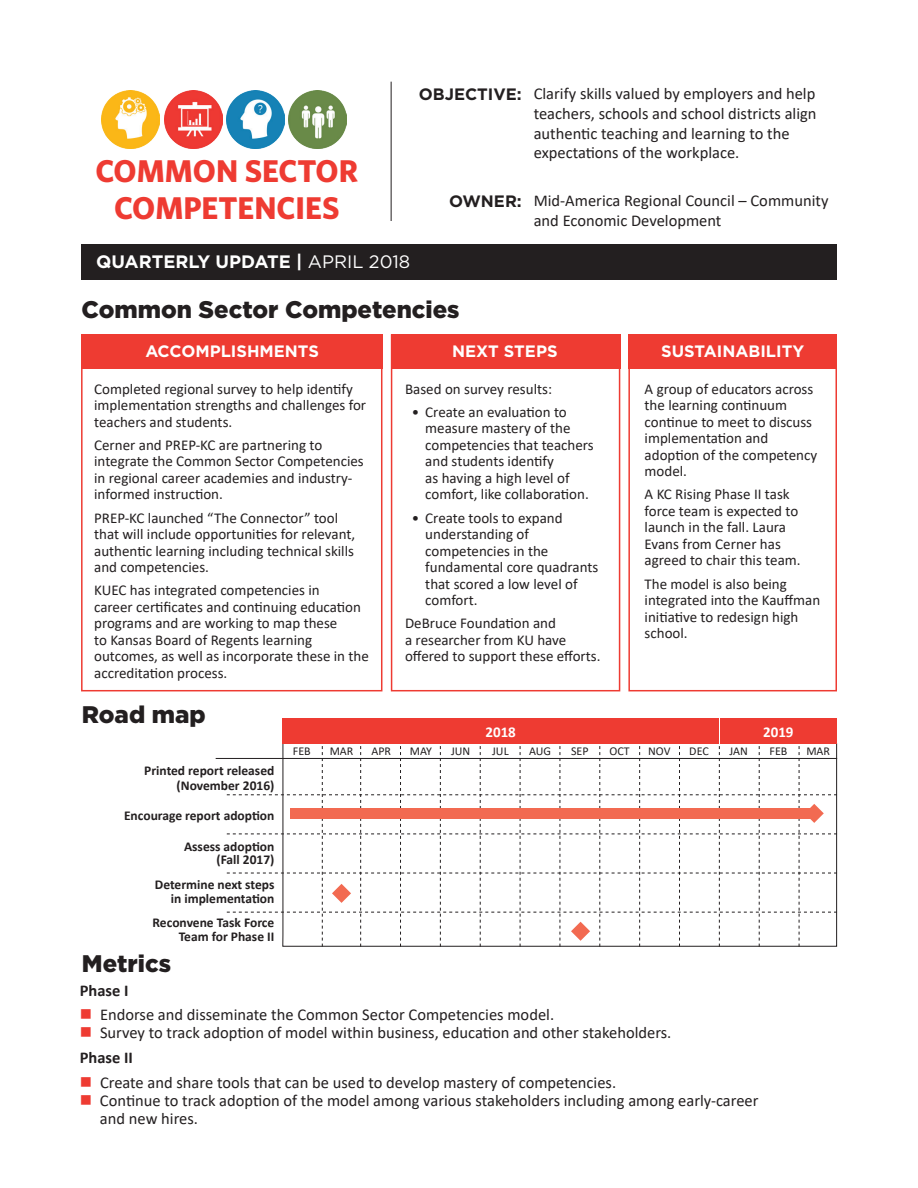
<style>
.page{position:relative;width:918px;height:1188px;background:#fff}
.page>*{position:absolute;margin:0;border:0;box-sizing:border-box;transform-origin:0 0}
.t1{font:700 31.5px/37.8px "Whitney";color:#ee3b32;text-align:center}
.t2{font:900 24px "Gotham HTF";color:#231f20}
.t3{font:700 18px "Gotham HTF";color:#fff}
.t4{font:16.5px/19.8px "Calibri";color:#231f20}
.t5{font:700 16.5px "Gotham HTF";color:#fff}
.t6{font:700 16.5px "Gotham HTF";color:#231f20}
.t7{font:700 16.5px "Calibri";color:#231f20}
.t8{font:15px/16.5px "Calibri";color:#231f20}
.t9{font:700 15px "Calibri";color:#fff}
.t10{font:700 13.5px/13.5px "Calibri";color:#231f20;text-align:right}
.t11{font:12px "Calibri";color:#231f20}
.s1{font-weight:400}
</style>
<div class="page">
<div style="left:391px;top:334px;width:229px;height:357px;border:2px solid #ee3b32"></div>
<div style="left:81px;top:334px;width:301px;height:357px;border:2px solid #ee3b32"></div>
<div style="left:81px;top:334px;width:301px;height:35px;background:#ee3b32"></div>
<div style="left:391px;top:334px;width:229px;height:35px;background:#ee3b32"></div>
<div style="left:628px;top:334px;width:209px;height:35px;background:#ee3b32"></div>
<hr style="left:391px;top:82px;width:1px;height:139px;background:#231f20">
<div style="left:81px;top:245px;width:756px;height:35px;background:#231f20"></div>
<div style="left:628px;top:334px;width:209px;height:357px;border:2px solid #ee3b32"></div>
<hr style="left:216px;top:758px;width:621px;height:1px;background:#231f20">
<img style="left:164px;top:90px;width:58px;height:58px">
<img style="left:226px;top:90px;width:58px;height:58px">
<img style="left:288px;top:90px;width:58px;height:58px">
<img style="left:102px;top:90px;width:58px;height:58px">
<svg style="left:227px;top:718px;width:610px;height:229px"></svg>
<p class="t6" style="left:419px;top:85px;width:105px">OBJECTIVE:</p>
<h1 class="t1" style="left:95px;top:151px;width:264px">COMMON SECTOR<br>COMPETENCIES</h1>
<p class="t3" style="left:96px;top:252px;width:316px">QUARTERLY UPDATE | <span class="s1">APRIL 2018</span></p>
<p class="t6" style="left:449px;top:192px;width:74px">OWNER:</p>
<h2 class="t2" style="left:81px;top:296px;width:380px">Common Sector Competencies</h2>
<p class="t4" style="left:534px;top:83px;width:284px">Clarify skills valued by employers and help teachers, schools and school districts align authentic teaching and learning to the expectations of the workplace.</p>
<p class="t4" style="left:534px;top:190px;width:296px">Mid-America Regional Council – Community and Economic Development</p>
<p class="t5" style="left:145px;top:342px;width:175px">ACCOMPLISHMENTS</p>
<p class="t5" style="left:452px;top:342px;width:107px">NEXT STEPS</p>
<p class="t5" style="left:661px;top:342px;width:144px">SUSTAINABILITY</p>
<p class="t8" style="left:94px;top:380px;width:273px">Completed regional survey to help identify implementation strengths and challenges for teachers and students.</p>
<p class="t8" style="left:94px;top:436px;width:271px">Cerner and PREP-KC are partnering to integrate the Common Sector Competencies in regional career academies and industry&shy;informed instruction.</p>
<p class="t8" style="left:94px;top:509px;width:263px">PREP-KC launched “The Connector” tool that will include opportunities for relevant, authentic learning including technical skills and competencies.</p>
<p class="t8" style="left:94px;top:582px;width:276px">KUEC has integrated competencies in<br>career certificates and continuing education programs and are working to map these<br>to Kansas Board of Regents learning outcomes, as well as incorporate these in the accreditation process.</p>
<h2 class="t2" style="left:82px;top:700px;width:125px">Road map</h2>
<p class="t8" style="left:405px;top:380px;width:149px">Based on survey results:</p>
<p class="t8" style="left:425px;top:403px;width:170px;text-indent:-14px">• Create an evaluation to measure mastery of the competencies that teachers and students identify<br>as having a high level of comfort, like collaboration.</p>
<p class="t8" style="left:425px;top:509px;width:175px;text-indent:-14px">• Create tools to expand understanding of competencies in the fundamental core quadrants that scored a low level of comfort.</p>
<p class="t8" style="left:405px;top:615px;width:197px">DeBruce Foundation and<br>a researcher from KU have offered to support these efforts.</p>
<p class="t9" style="left:485px;top:722px;width:32px">2018</p>
<p class="t8" style="left:645px;top:380px;width:174px">A group of educators across the learning continuum continue to meet to discuss implementation and adoption of the competency model.</p>
<p class="t8" style="left:645px;top:486px;width:158px">A KC Rising Phase II task force team is expected to launch in the fall. Laura<br>Evans from Cerner has agreed to chair this team.</p>
<p class="t8" style="left:645px;top:575px;width:177px">The model is also being integrated into the Kauffman initiative to redesign high school.</p>
<p class="t9" style="left:763px;top:722px;width:32px">2019</p>
<p class="t10" style="left:144px;top:763px;width:132px;line-height:15px">Printed report released (November 2016)</p>
<p class="t10" style="left:124px;top:809px;width:152px">Encourage report adoption</p>
<p class="t10" style="left:184px;top:839px;width:92px">Assess adoption (Fall 2017)</p>
<p class="t10" style="left:155px;top:878px;width:121px">Determine next steps in implementation</p>
<p class="t10" style="left:153px;top:916px;width:123px">Reconvene Task Force<br>Team for Phase II</p>
<h2 class="t2" style="left:82px;top:949px;width:91px">Metrics</h2>
<p class="t11" style="left:293px;top:743px;width:19px">FEB</p>
<p class="t11" style="left:330px;top:743px;width:25px">MAR</p>
<p class="t11" style="left:371px;top:743px;width:21px">APR</p>
<p class="t11" style="left:410px;top:743px;width:24px">MAY</p>
<p class="t11" style="left:451px;top:743px;width:21px">JUN</p>
<p class="t11" style="left:492px;top:743px;width:18px">JUL</p>
<p class="t11" style="left:529px;top:743px;width:24px">AUG</p>
<p class="t11" style="left:571px;top:743px;width:19px">SEP</p>
<p class="t11" style="left:609px;top:743px;width:22px">OCT</p>
<p class="t11" style="left:648px;top:743px;width:24px">NOV</p>
<p class="t11" style="left:689px;top:743px;width:21px">DEC</p>
<p class="t11" style="left:730px;top:743px;width:20px">JAN</p>
<p class="t11" style="left:770px;top:743px;width:19px">FEB</p>
<p class="t7" style="left:80px;top:978px;width:50px">Phase I</p>
<p class="t4" style="left:100px;top:1005px;width:573px;line-height:18px">Endorse and disseminate the Common Sector Competencies model.<br>Survey to track adoption of model within business, education and other stakeholders.</p>
<p class="t7" style="left:80px;top:1046px;width:55px">Phase II</p>
<p class="t4" style="left:100px;top:1073px;width:660px;line-height:18px">Create and share tools that can be used to develop mastery of competencies.<br>Continue to track adoption of the model among various stakeholders including among early-career and new hires.</p>
<p class="t11" style="left:806px;top:743px;width:25px">MAR</p>
</div>
